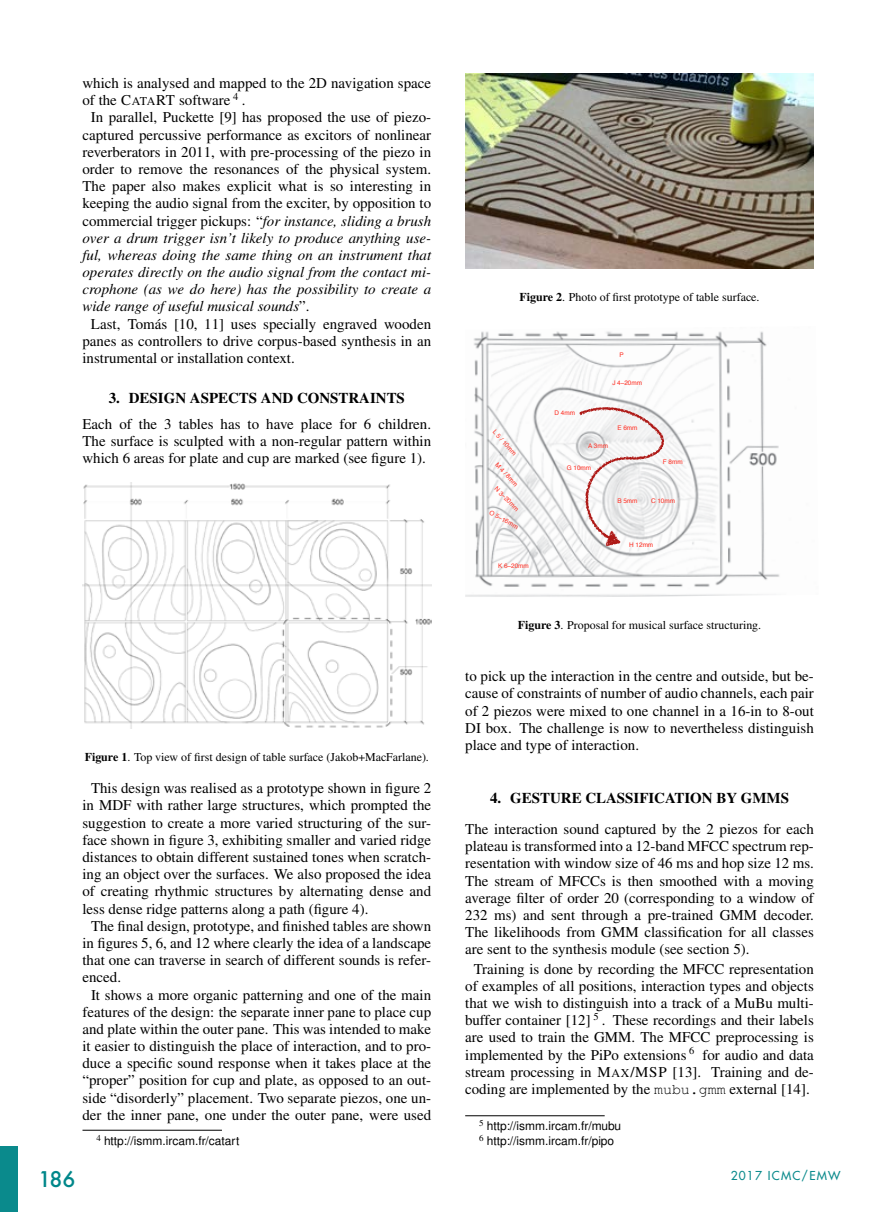
<style>
.page{position:relative;width:893px;height:1212px;background:#fff}
.page>*{position:absolute;margin:0;border:0;box-sizing:border-box;transform-origin:0 0}
.t1{font:500 21px "Futura";color:#00878a}
.t2{font:15px/17.2px "Nimbus Rom No 9 L";color:#000;text-align:justify}
.t3{font:italic 15px "Nimbus Rom No 9 L";color:#000}
.t4{font:500 15px "Nimbus Rom No 9 L";color:#000}
.t5{font:12px "Nimbus Rom No 9 L";color:#000}
.t6{font:12px/14.4px "Nimbus San L";color:#000}
.t7{font:500 12px "Futura LT Pro";letter-spacing:.1em;color:#0a8a8c}
.t8{font:6.45px "Helvetica";color:#ff2d21}
.s1{font-size:12px}
.s2{font-style:italic}
.s3{font-style:normal}
.s4{font-weight:500}
.s5{font-family:"Nimbus Mon L"}
</style>
<div class="page">
<div style="left:0;top:1146px;width:17px;height:66px;background:#0a8a8c"></div>
<img style="left:82px;top:482px;width:349px;height:247px">
<hr style="left:82px;top:1130px;width:140px;height:1px;background:#000">
<img style="left:465px;top:73px;width:349px;height:196px">
<img style="left:465px;top:331px;width:315px;height:266px">
<svg style="left:579px;top:406px;width:86px;height:140px"></svg>
<hr style="left:465px;top:1115px;width:140px;height:1px;background:#000">
<p class="t2" style="left:82px;top:75px;width:350px">which is analysed and mapped to the 2D navigation space</p>
<p class="t2" style="left:82px;top:92px;width:164px">of the C<span class="s1">ATA</span>RT software <sup>4</sup> .</p>
<p class="t2" style="left:91px;top:109px;width:342px">In parallel, Puckette [9] has proposed the use of piezo-</p>
<p class="t2" style="left:82px;top:126px;width:350px">captured percussive performance as excitors of nonlinear</p>
<p class="t2" style="left:82px;top:143px;width:350px">reverberators in 2011, with pre-processing of the piezo in</p>
<p class="t2" style="left:82px;top:161px;width:350px">order to remove the resonances of the physical system.</p>
<p class="t2" style="left:82px;top:178px;width:350px">The paper also makes explicit what is so interesting in</p>
<p class="t2" style="left:82px;top:195px;width:350px">keeping the audio signal from the exciter, by opposition to</p>
<p class="t2" style="left:82px;top:212px;width:350px">commercial trigger pickups: “<span class="s2">for instance, sliding a brush</span></p>
<p class="t3" style="left:82px;top:229px;width:350px">over a drum trigger isn’t likely to produce anything use-</p>
<p class="t3" style="left:82px;top:246px;width:350px">ful, whereas doing the same thing on an instrument that</p>
<p class="t3" style="left:82px;top:263px;width:350px">operates directly on the audio signal from the contact mi-</p>
<p class="t3" style="left:82px;top:280px;width:350px">crophone (as we do here) has the possibility to create a</p>
<p class="t3" style="left:82px;top:298px;width:229px">wide range of useful musical sounds<span class="s3">”.</span></p>
<p class="t2" style="left:91px;top:315px;width:89px">Last, Tomas [</p>
<p class="t2" style="left:82px;top:315px;width:350px;text-indent:73px">´ 10, 11] uses specially engraved wooden panes as controllers to drive corpus-based synthesis in an instrumental or installation context.</p>
<p class="t4" style="left:109px;top:388px;width:298px">3. DESIGN ASPECTS AND CONSTRAINTS</p>
<p class="t2" style="left:82px;top:415px;width:350px">Each of the 3 tables has to have place for 6 children.<br>The surface is sculpted with a non-regular pattern within which 6 areas for plate and cup are marked (see figure 1).</p>
<p class="t5" style="left:85px;top:750px;width:346px"><span class="s4">Figure 1</span>. Top view of first design of table surface (Jakob+MacFarlane).</p>
<p class="t2" style="left:91px;top:780px;width:342px">This design was realised as a prototype shown in figure 2</p>
<p class="t2" style="left:82px;top:797px;width:350px">in MDF with rather large structures, which prompted the</p>
<p class="t2" style="left:82px;top:814px;width:350px">suggestion to create a more varied structuring of the sur-</p>
<p class="t2" style="left:82px;top:831px;width:350px">face shown in figure 3, exhibiting smaller and varied ridge</p>
<p class="t2" style="left:82px;top:848px;width:350px">distances to obtain different sustained tones when scratch-</p>
<p class="t2" style="left:82px;top:866px;width:350px">ing an object over the surfaces. We also proposed the idea</p>
<p class="t2" style="left:82px;top:883px;width:350px">of creating rhythmic structures by alternating dense and</p>
<p class="t2" style="left:82px;top:900px;width:287px">less dense ridge patterns along a path (figure 4).</p>
<p class="t2" style="left:91px;top:917px;width:342px">The final design, prototype, and finished tables are shown</p>
<p class="t2" style="left:82px;top:934px;width:350px">in figures 5, 6, and 12 where clearly the idea of a landscape</p>
<p class="t2" style="left:82px;top:952px;width:350px">that one can traverse in search of different sounds is refer-</p>
<p class="t2" style="left:82px;top:969px;width:40px">enced.</p>
<p class="t2" style="left:91px;top:986px;width:342px">It shows a more organic patterning and one of the main</p>
<p class="t2" style="left:82px;top:1003px;width:350px">features of the design: the separate inner pane to place cup</p>
<p class="t2" style="left:82px;top:1020px;width:350px">and plate within the outer pane. This was intended to make</p>
<p class="t2" style="left:82px;top:1038px;width:350px">it easier to distinguish the place of interaction, and to pro-</p>
<p class="t2" style="left:82px;top:1055px;width:350px">duce a specific sound response when it takes place at the</p>
<p class="t2" style="left:82px;top:1072px;width:350px">“proper” position for cup and plate, as opposed to an out-</p>
<p class="t2" style="left:82px;top:1089px;width:350px">side “disorderly” placement. Two separate piezos, one un-</p>
<p class="t2" style="left:82px;top:1106px;width:350px">der the inner pane, one under the outer pane, were used</p>
<p class="t6" style="left:97px;top:1133px;width:144px"><sup>4</sup> http://ismm.ircam.fr/catart</p>
<p class="t5" style="left:519px;top:290px;width:242px"><span class="s4">Figure 2</span>. Photo of first prototype of table surface.</p>
<p class="t8" style="left:620px;top:349px;width:6px">P</p>
<p class="t8" style="left:498px;top:427px;width:33px;rotate:48deg">L 5 / 10mm</p>
<p class="t8" style="left:500px;top:460px;width:32px;rotate:48deg">M 4 / 8mm</p>
<p class="t8" style="left:499px;top:484px;width:33px;rotate:44deg">N 3–20mm</p>
<p class="t8" style="left:492px;top:508px;width:33px;rotate:28deg">O 5–16mm</p>
<p class="t8" style="left:498px;top:560px;width:32px">K 6–20mm</p>
<p class="t8" style="left:554px;top:408px;width:22px">D 4mm</p>
<p class="t8" style="left:612px;top:378px;width:31px">J 4–20mm</p>
<p class="t8" style="left:588px;top:440px;width:21px">A 3mm</p>
<p class="t8" style="left:617px;top:423px;width:22px">E 6mm</p>
<p class="t8" style="left:567px;top:462px;width:26px">G 10mm</p>
<p class="t8" style="left:663px;top:457px;width:21px">F 8mm</p>
<p class="t8" style="left:617px;top:495px;width:22px">B 5mm</p>
<p class="t8" style="left:651px;top:495px;width:26px">C 10mm</p>
<p class="t8" style="left:629px;top:540px;width:26px">H 12mm</p>
<p class="t5" style="left:518px;top:618px;width:245px"><span class="s4">Figure 3</span>. Proposal for musical surface structuring.</p>
<p class="t2" style="left:465px;top:668px;width:350px">to pick up the interaction in the centre and outside, but be&shy;cause of constraints of number of audio channels, each pair of 2 piezos were mixed to one channel in a 16-in to 8-out DI box. The challenge is now to nevertheless distinguish place and type of interaction.</p>
<p class="t4" style="left:490px;top:789px;width:300px">4. GESTURE CLASSIFICATION BY GMMS</p>
<p class="t2" style="left:465px;top:820px;width:350px">The interaction sound captured by the 2 piezos for each plateau is transformed into a 12-band MFCC spectrum rep&shy;resentation with window size of 46 ms and hop size 12 ms.<br>The stream of MFCCs is then smoothed with a moving average filter of order 20 (corresponding to a window of 232 ms) and sent through a pre-trained GMM decoder.<br>The likelihoods from GMM classification for all classes are sent to the synthesis module (see section 5).</p>
<p class="t2" style="left:465px;top:960px;width:350px;text-align:center">Training is done by recording the MFCC representation of examples of all positions, interaction types and objects that we wish to distinguish into a track of a MuBu multi&shy;buffer container [12] <sup>5</sup> . These recordings and their labels are used to train the GMM. The MFCC preprocessing is implemented by the PiPo extensions <sup>6</sup> for audio and data stream processing in M<span class="s1">AX</span>/MSP [13]. Training and de&shy;coding are implemented by the <span class="s5">mubu.gmm</span> external [14].</p>
<p class="t6" style="left:479px;top:1119px;width:143px"><sup>5</sup> http://ismm.ircam.fr/mubu<br><sup>6</sup> http://ismm.ircam.fr/pipo</p>
<h1 class="t1" style="left:38px;top:1165px;width:39px">186</h1>
<p class="t7" style="left:731px;top:1166px;width:111px">2017 ICMC/EMW</p>
</div>
